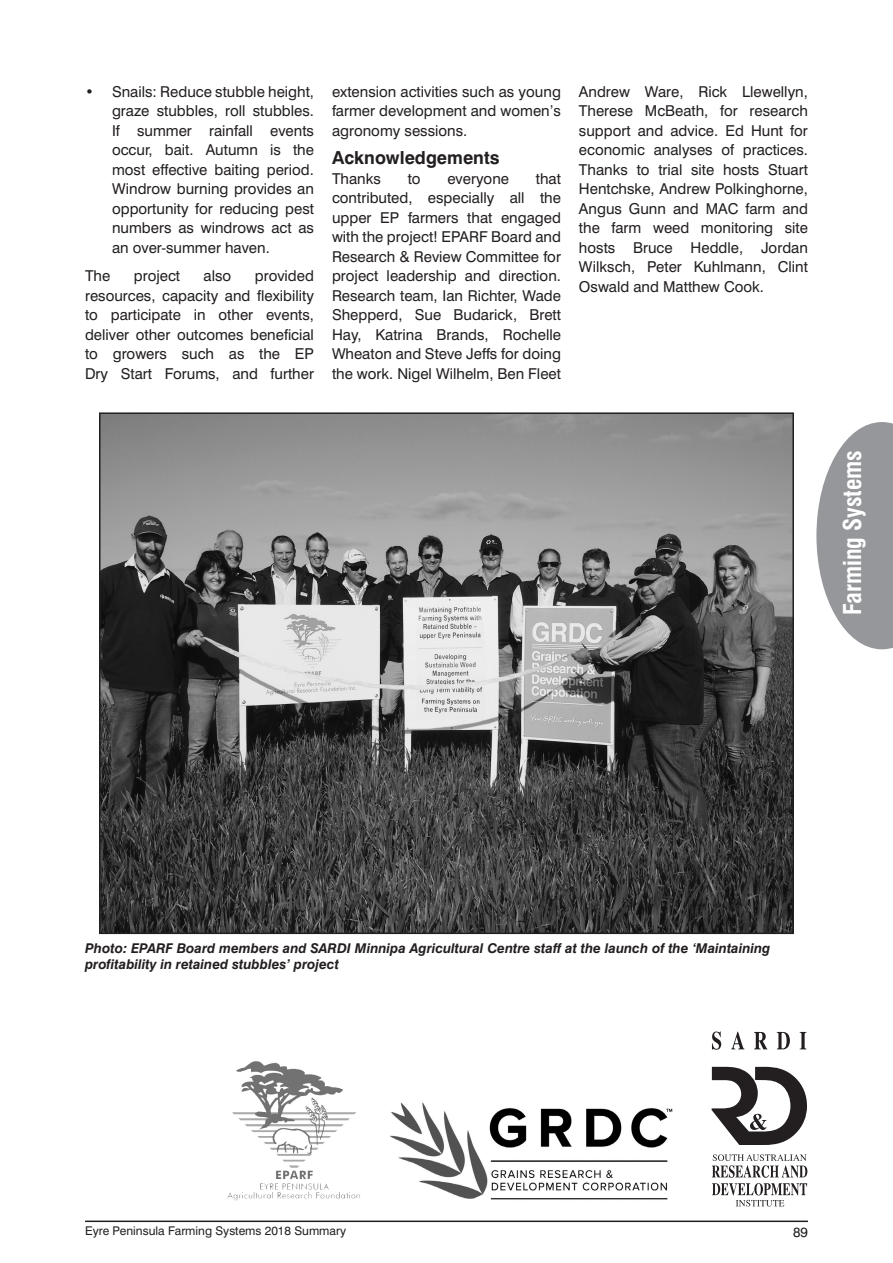
<style>
.page{position:relative;width:893px;height:1263px;background:#fff}
.page>*{position:absolute;margin:0;border:0;box-sizing:border-box;transform-origin:0 0}
.t1{font:700 condensed 24px "Swiss 721 BT";color:#fff}
.t2{font:700 18px "Swiss 721 BT";color:#231f20}
.t3{font:15px/19.5px "Swiss 721 BT";color:#231f20;text-align:justify}
.t4{font:italic 700 13.5px/16.2px "Swiss 721 BT";color:#231f20}
.t5{font:13.5px "Swiss 721 BT";color:#231f20}
.t6{font:12px "Swiss 721 BT";color:#231f20}
</style>
<div class="page">
<hr style="left:85px;top:1220px;width:723px;height:2px;background:#231f20">
<svg style="left:816px;top:422px;width:77px;height:227px"></svg>
<svg style="left:712px;top:1154px;width:95px;height:52px"></svg>
<svg style="left:711px;top:1067px;width:96px;height:78px"></svg>
<svg style="left:712px;top:1031px;width:9px;height:19px"></svg>
<svg style="left:731px;top:1032px;width:13px;height:17px"></svg>
<svg style="left:754px;top:1032px;width:13px;height:17px"></svg>
<svg style="left:777px;top:1032px;width:13px;height:17px"></svg>
<svg style="left:800px;top:1032px;width:6px;height:17px"></svg>
<img style="left:227px;top:1061px;width:133px;height:140px">
<img style="left:390px;top:1102px;width:283px;height:98px">
<img style="left:102px;top:415px;width:689px;height:516px">
<div style="left:99px;top:412px;width:695px;height:522px;border:2px solid #231f20"></div>
<p class="t3" style="left:112px;top:81px;width:203px;text-indent:-27px">• Snails: Reduce stubble height, graze stubbles, roll stubbles.<br>If summer rainfall events occur, bait. Autumn is the most effective baiting period.<br>Windrow burning provides an opportunity for reducing pest numbers as windrows act as an over-summer haven.</p>
<p class="t3" style="left:85px;top:266px;width:27px">The</p>
<p class="t3" style="left:134px;top:266px;width:48px">project</p>
<p class="t3" style="left:204px;top:266px;width:29px">also</p>
<p class="t3" style="left:85px;top:266px;width:230px;text-indent:170px">provided resources, capacity and flexibility to participate in other events, deliver other outcomes beneficial to growers such as the EP Dry Start Forums, and further</p>
<p class="t3" style="left:332px;top:81px;width:230px">extension activities such as young farmer development and women’s agronomy sessions.</p>
<p class="t2" style="left:332px;top:147px;width:169px">Acknowledgements</p>
<p class="t3" style="left:332px;top:168px;width:50px">Thanks</p>
<p class="t3" style="left:408px;top:168px;width:14px">to</p>
<p class="t3" style="left:447px;top:168px;width:63px">everyone</p>
<p class="t3" style="left:332px;top:168px;width:230px;text-indent:204px">that contributed, especially all the upper EP farmers that engaged with the project! EPARF Board and Research &amp; Review Committee for project leadership and direction.<br>Research team, Ian Richter, Wade Shepperd, Sue Budarick, Brett Hay, Katrina Brands, Rochelle Wheaton and Steve Jeffs for doing the work. Nigel Wilhelm, Ben Fleet</p>
<p class="t3" style="left:579px;top:81px;width:230px">Andrew Ware, Rick Llewellyn, Therese McBeath, for research support and advice. Ed Hunt for economic analyses of practices.<br>Thanks to trial site hosts Stuart Hentchske, Andrew Polkinghorne, Angus Gunn and MAC farm and the farm weed monitoring site hosts Bruce Heddle, Jordan Wilksch, Peter Kuhlmann, Clint Oswald and Matthew Cook.</p>
<p class="t1" style="left:838px;top:615px;width:166px;rotate:-90deg">Farming Systems</p>
<p class="t4" style="left:85px;top:940px;width:687px">Photo: EPARF Board members and SARDI Minnipa Agricultural Centre staff at the launch of the ‘Maintaining profitability in retained stubbles’ project</p>
<p class="t6" style="left:85px;top:1223px;width:263px">Eyre Peninsula Farming Systems 2018 Summary</p>
<p class="t5" style="left:793px;top:1224px;width:16px">89</p>
</div>
